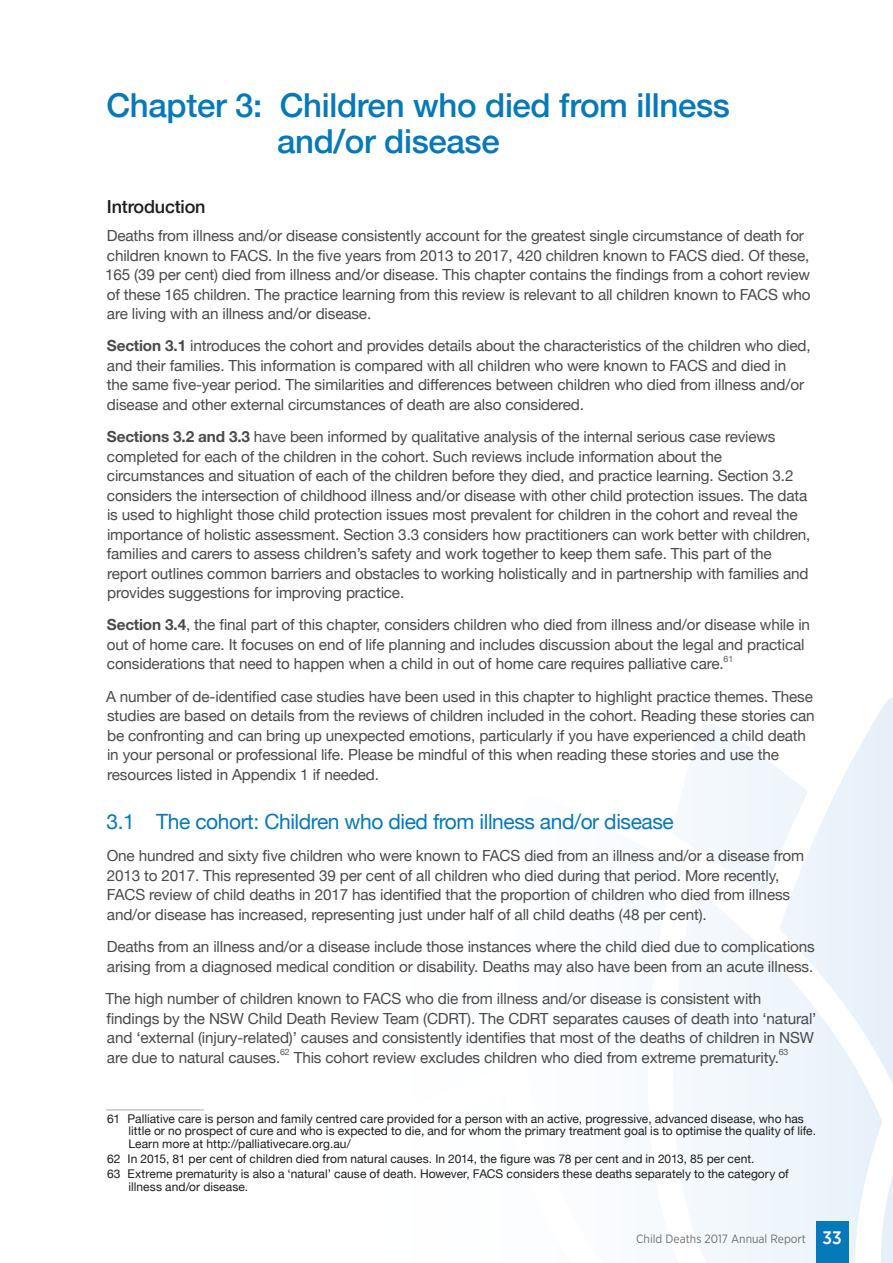
<style>
.page{position:relative;width:893px;height:1263px;background:#fff}
.page>*{position:absolute;margin:0;border:0;box-sizing:border-box;transform-origin:0 0}
.Heading_1{font:500 33px/36px "Helvetica Neue";letter-spacing:-.01em;color:#0579b9}
.Heading_3{font:21px "Helvetica Neue";letter-spacing:-.02em;color:#0579b9}
.Heading_4{font:500 18px "Helvetica Neue";letter-spacing:-.01em;color:#1d1d1b}
.Body_Text{font:15.3px/19.5px "Helvetica Neue";letter-spacing:-.01em;color:#4a4a49}
.Footnote{font:12px/12.8px "Helvetica Neue";letter-spacing:.005em;color:#1d1d1b}
.t1{font:12px "Gotham Narrow";color:#706f6f}
.Body_Text-2{font:8.7px "Helvetica Neue";color:#575756}
.s1{font-weight:700}
.s2{font-weight:500;font-size:18px;color:#fff}
</style>
<div class="page">
<svg style="left:692px;top:697px;width:201px;height:566px"></svg>
<div style="left:816px;top:1221px;width:32px;height:42px;background:#0579b9"></div>
<hr style="left:106px;top:1109px;width:98px;height:1px;background:#b3b2b2">
<p class="Heading_1" style="left:277px;top:85px;width:454px;text-indent:-171px">Chapter 3: Children who died from illness and/or disease</p>
<p class="Heading_4" style="left:107px;top:192px;width:100px">Introduction</p>
<p class="Body_Text" style="left:105px;top:227px;width:707px">Deaths from illness and/or disease consistently account for the greatest single circumstance of death for children known to FACS. In the five years from 2013 to 2017, 420 children known to FACS died. Of these, 165 (39 per cent) died from illness and/or disease. This chapter contains the findings from a cohort review of these 165 children. The practice learning from this review is relevant to all children known to FACS who are living with an illness and/or disease.</p>
<p class="Body_Text" style="left:107px;top:337px;width:705px"><span class="s1">Section 3.1</span> introduces the cohort and provides details about the characteristics of the children who died, and their families. This information is compared with all children who were known to FACS and died in the same five-year period. The similarities and differences between children who died from illness and/or disease and other external circumstances of death are also considered.</p>
<p class="Body_Text" style="left:107px;top:428px;width:705px"><span class="s1">Sections 3.2 and 3.3</span> have been informed by qualitative analysis of the internal serious case reviews completed for each of the children in the cohort. Such reviews include information about the circumstances and situation of each of the children before they died, and practice learning. Section 3.2 considers the intersection of childhood illness and/or disease with other child protection issues. The data is used to highlight those child protection issues most prevalent for children in the cohort and reveal the importance of holistic assessment. Section 3.3 considers how practitioners can work better with children, families and carers to assess children’s safety and work together to keep them safe. This part of the report outlines common barriers and obstacles to working holistically and in partnership with families and provides suggestions for improving practice.</p>
<p class="Body_Text" style="left:107px;top:616px;width:705px"><span class="s1">Section 3.4</span>, the final part of this chapter, considers children who died from illness and/or disease while in out of home care. It focuses on end of life planning and includes discussion about the legal and practical considerations that need to happen when a child in out of home care requires palliative care.</p>
<p class="Body_Text-2" style="left:724px;top:653px;width:11px">61</p>
<p class="Body_Text" style="left:106px;top:687px;width:710px">A number of de-identified case studies have been used in this chapter to highlight practice themes. These studies are based on details from the reviews of children included in the cohort. Reading these stories can be confronting and can bring up unexpected emotions, particularly if you have experienced a child death in your personal or professional life. Please be mindful of this when reading these stories and use the resources listed in Appendix 1 if needed.</p>
<p class="Heading_3" style="left:107px;top:807px;width:569px">3.1 The cohort: Children who died from illness and/or disease</p>
<p class="Body_Text" style="left:107px;top:847px;width:699px">One hundred and sixty five children who were known to FACS died from an illness and/or a disease from 2013 to 2017. This represented 39 per cent of all children who died during that period. More recently, FACS review of child deaths in 2017 has identified that the proportion of children who died from illness and/or disease has increased, representing just under half of all child deaths (48 per cent).</p>
<p class="Body_Text" style="left:107px;top:938px;width:709px">Deaths from an illness and/or a disease include those instances where the child died due to complications arising from a diagnosed medical condition or disability. Deaths may also have been from an acute illness.</p>
<p class="Body_Text" style="left:105px;top:990px;width:713px">The high number of children known to FACS who die from illness and/or disease is consistent with findings by the NSW Child Death Review Team (CDRT). The CDRT separates causes of death into ‘natural’ and ‘external (injury-related)’ causes and consistently identifies that most of the deaths of children in NSW are due to natural causes.</p>
<p class="Body_Text-2" style="left:280px;top:1046px;width:11px">62</p>
<p class="Body_Text" style="left:294px;top:1048px;width:487px">This cohort review excludes children who died from extreme prematurity.</p>
<p class="Body_Text-2" style="left:779px;top:1046px;width:11px">63</p>
<p class="Footnote" style="left:128px;top:1113px;width:689px;text-indent:-21px">61 Palliative care is person and family centred care provided for a person with an active, progressive, advanced disease, who has little or no prospect of cure and who is expected to die, and for whom the primary treatment goal is to optimise the quality of life.<br>Learn more at http://palliativecare.org.au/</p>
<p class="Footnote" style="left:107px;top:1153px;width:649px">62 In 2015, 81 per cent of children died from natural causes. In 2014, the figure was 78 per cent and in 2013, 85 per cent.</p>
<p class="Footnote" style="left:129px;top:1168px;width:662px;text-indent:-21px">63 Extreme prematurity is also a ‘natural’ cause of death. However, FACS considers these deaths separately to the category of illness and/or disease.</p>
<p class="t1" style="left:636px;top:1232px;width:207px">Child Deaths 2017 Annual Report <span class="s2">33</span></p>
</div>
